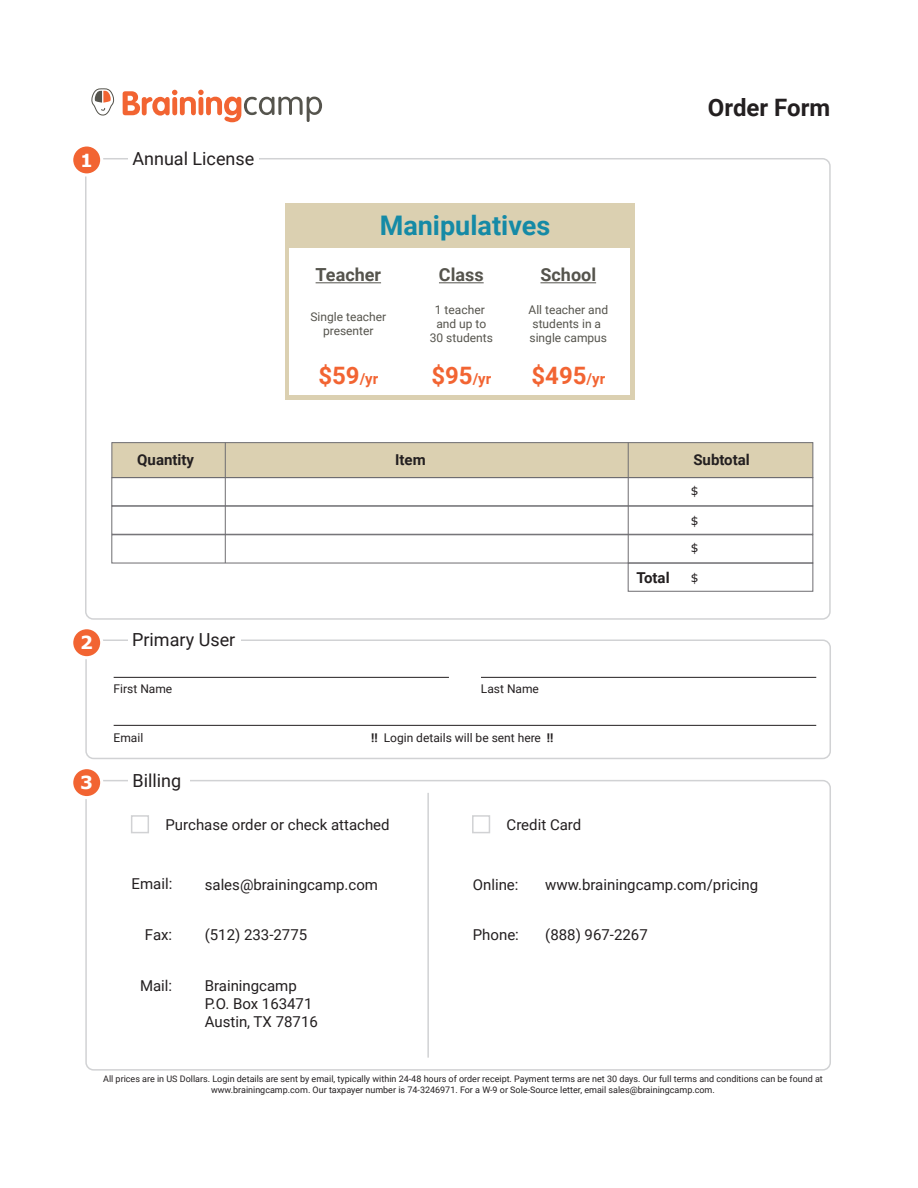
<style>
.page{position:relative;width:918px;height:1188px;background:#fff}
.page>*{position:absolute;margin:0;border:0;box-sizing:border-box;transform-origin:0 0}
.t1{font:700 27px "Roboto";color:#158aa6}
.t2{font:700 24px "Roboto";color:#f26432}
.t3{font:700 24px "Roboto";color:#231f20}
.t4{font:18px "Roboto";color:#231f20}
.t5{font:700 18px "Roboto";color:#55544d}
.t6{font:700 18px "Verdana";color:#fff}
.t7{font:15px/18px "Roboto";color:#231f20}
.t8{font:700 15px "Roboto";color:#231f20}
.t9{font:12px/14.4px "Roboto";color:#55544d;text-align:center}
.t10{font:12px "Roboto";color:#231f20}
.t11{font:12px "Verdana";color:#231f20}
.t12{font:9px/10.8px "Roboto";color:#231f20;text-align:center}
.s1{font-size:15px}
.s2{font-weight:700}
</style>
<div class="page">
<svg style="left:123px;top:90px;width:199px;height:32px"></svg>
<svg style="left:91px;top:88px;width:23px;height:28px"></svg>
<div style="left:85px;top:639px;width:746px;height:120px;border:2px solid #d1d2d4;border-radius:8px"></div>
<hr style="left:114px;top:677px;width:335px;height:1px;background:#231f20">
<hr style="left:481px;top:677px;width:335px;height:1px;background:#231f20">
<hr style="left:114px;top:725px;width:702px;height:1px;background:#231f20">
<div style="left:72px;top:628px;width:30px;height:30px;background:#f26432;border-radius:50%"></div>
<div style="left:70px;top:626px;width:33px;height:33px;border:3px solid #fff;border-radius:50%"></div>
<div style="left:128px;top:630px;width:113px;height:21px;background:#fff"></div>
<div style="left:85px;top:780px;width:746px;height:291px;border:2px solid #d1d2d4;border-radius:8px"></div>
<div style="left:72px;top:768px;width:30px;height:30px;background:#f26432;border-radius:50%"></div>
<div style="left:70px;top:766px;width:33px;height:33px;border:3px solid #fff;border-radius:50%"></div>
<div style="left:129px;top:770px;width:61px;height:22px;background:#fff"></div>
<div style="left:628px;top:563px;width:185px;height:29px;border:1px solid #6e6d71"></div>
<div style="left:111px;top:506px;width:702px;height:29px;border:1px solid #6e6d71"></div>
<div style="left:111px;top:477px;width:702px;height:29px;border:1px solid #6e6d71"></div>
<div style="left:111px;top:534px;width:702px;height:29px;border:1px solid #6e6d71"></div>
<div style="left:111px;top:442px;width:702px;height:36px;background:#dbd0b1;border:1px solid #6e6d71"></div>
<div style="left:72px;top:145px;width:30px;height:30px;background:#f26432;border-radius:50%"></div>
<div style="left:70px;top:143px;width:33px;height:34px;border:3px solid #fff;border-radius:50%"></div>
<hr style="left:628px;top:443px;width:1px;height:120px;background:#6e6d71">
<hr style="left:225px;top:443px;width:1px;height:120px;background:#6e6d71">
<hr style="left:427px;top:793px;width:2px;height:265px;background:#d1d2d4">
<div style="left:131px;top:815px;width:18px;height:18px;border:2px solid #d1d2d4"></div>
<div style="left:472px;top:815px;width:18px;height:18px;border:2px solid #d1d2d4"></div>
<div style="left:285px;top:203px;width:349px;height:196px;background:#dbd0b1"></div>
<div style="left:289px;top:248px;width:341px;height:146px;background:#fff"></div>
<hr style="left:316px;top:282px;width:65px;height:1px;background:#55544d">
<hr style="left:439px;top:282px;width:45px;height:1px;background:#55544d">
<hr style="left:540px;top:282px;width:56px;height:1px;background:#55544d">
<h3 class="t6" style="left:80px;top:148px;width:14px">1</h3>
<h3 class="t4" style="left:132px;top:146px;width:123px">Annual License</h3>
<h1 class="t1" style="left:380px;top:207px;width:172px">Manipulatives</h1>
<h3 class="t5" style="left:316px;top:262px;width:67px">Teacher</h3>
<h3 class="t5" style="left:439px;top:262px;width:46px">Class</h3>
<h3 class="t5" style="left:540px;top:262px;width:57px">School</h3>
<h3 class="t9" style="left:310px;top:309px;width:77px">Single teacher presenter</h3>
<h3 class="t9" style="left:430px;top:302px;width:65px">1 teacher and up to<br>30 students</h3>
<h3 class="t9" style="left:529px;top:302px;width:81px;text-align:left">All teacher and students in a single campus</h3>
<h2 class="t2" style="left:318px;top:359px;width:61px">$59<span class="s1">/yr</span></h2>
<h2 class="t2" style="left:431px;top:359px;width:61px">$95<span class="s1">/yr</span></h2>
<h2 class="t2" style="left:531px;top:359px;width:75px">$495<span class="s1">/yr</span></h2>
<h2 class="t3" style="left:708px;top:90px;width:124px">Order Form</h2>
<h3 class="t8" style="left:137px;top:449px;width:58px">Quantity</h3>
<h3 class="t8" style="left:693px;top:449px;width:58px">Subtotal</h3>
<h3 class="t8" style="left:395px;top:449px;width:32px">Item</h3>
<h3 class="t11" style="left:691px;top:483px;width:9px">$</h3>
<h3 class="t8" style="left:636px;top:567px;width:35px">Total</h3>
<h3 class="t11" style="left:691px;top:513px;width:9px">$</h3>
<h3 class="t11" style="left:691px;top:540px;width:9px">$</h3>
<h3 class="t11" style="left:691px;top:570px;width:9px">$</h3>
<h3 class="t6" style="left:80px;top:631px;width:14px">2</h3>
<h3 class="t6" style="left:80px;top:771px;width:14px">3</h3>
<h3 class="t4" style="left:132px;top:627px;width:105px">Primary User</h3>
<h3 class="t10" style="left:114px;top:680px;width:60px">First Name</h3>
<h3 class="t10" style="left:481px;top:680px;width:60px">Last Name</h3>
<h3 class="t10" style="left:114px;top:729px;width:31px">Email</h3>
<h3 class="t10" style="left:371px;top:729px;width:184px"><span class="s2">!!</span> Login details will be sent here <span class="s2">!!</span></h3>
<h3 class="t4" style="left:133px;top:768px;width:50px">Billing</h3>
<h3 class="t7" style="left:165px;top:815px;width:226px">Purchase order or check attached</h3>
<h3 class="t7" style="left:507px;top:815px;width:76px">Credit Card</h3>
<h3 class="t7" style="left:132px;top:874px;width:42px">Email:</h3>
<h3 class="t7" style="left:205px;top:875px;width:175px">sales@brainingcamp.com</h3>
<h3 class="t7" style="left:473px;top:875px;width:47px">Online:</h3>
<h3 class="t7" style="left:545px;top:875px;width:215px">www.brainingcamp.com/pricing</h3>
<h3 class="t7" style="left:145px;top:925px;width:29px">Fax:</h3>
<h3 class="t7" style="left:545px;top:925px;width:104px">(888) 967-2267</h3>
<h3 class="t7" style="left:205px;top:925px;width:104px">(512) 233-2775</h3>
<h3 class="t7" style="left:205px;top:976px;width:115px">Brainingcamp<br>P.O. Box 163471<br>Austin, TX 78716</h3>
<h3 class="t7" style="left:473px;top:925px;width:48px">Phone:</h3>
<h3 class="t7" style="left:140px;top:976px;width:34px">Mail:</h3>
<p class="t12" style="left:103px;top:1073px;width:721px">All prices are in US Dollars. Login details are sent by email, typically within 24-48 hours of order receipt. Payment terms are net 30 days. Our full terms and conditions can be found at www.brainingcamp.com. Our taxpayer number is 74-3246971. For a W-9 or Sole-Source letter, email sales@brainingcamp.com.</p>
</div>
